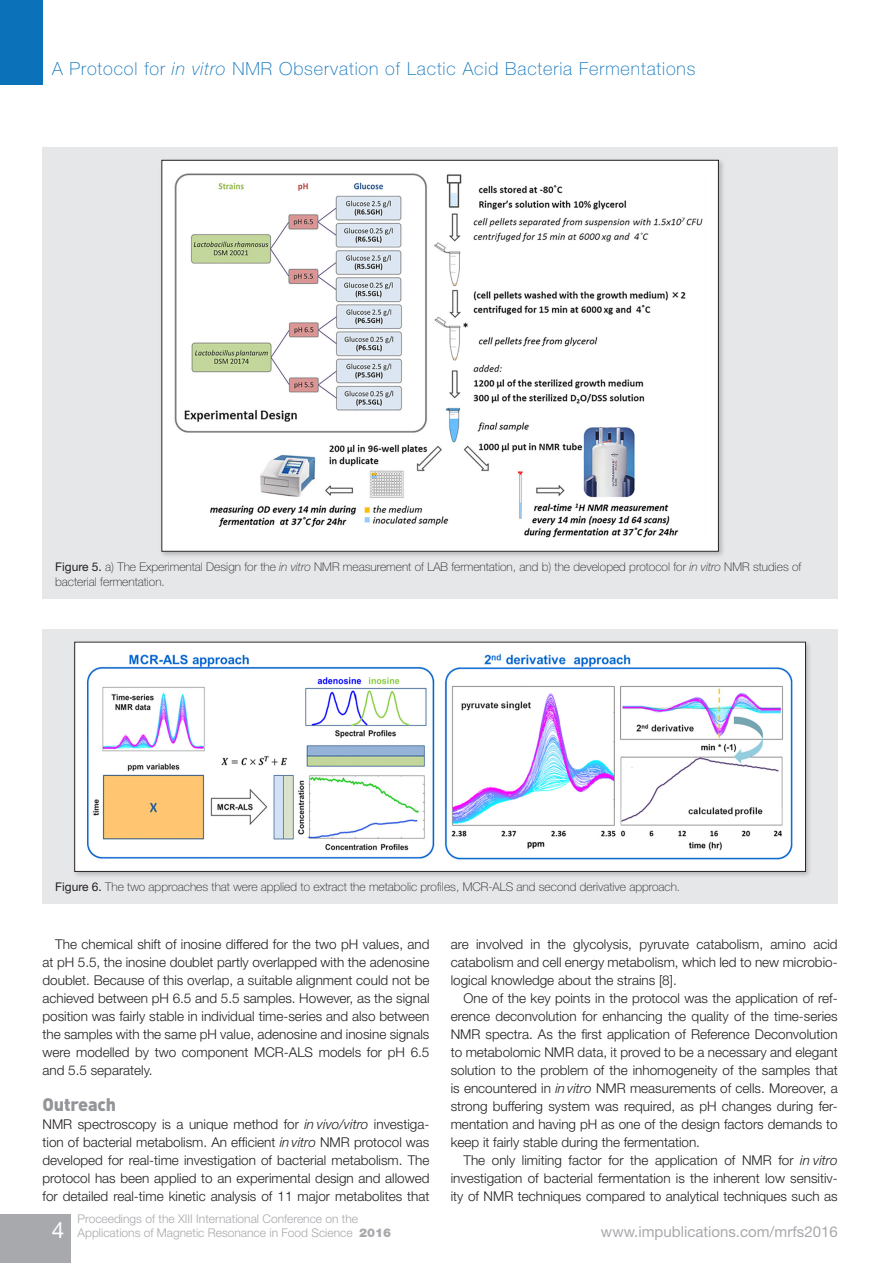
<style>
.page{position:relative;width:893px;height:1263px;background:#fff}
.page>*{position:absolute;margin:0;border:0;box-sizing:border-box;transform-origin:0 0}
.t1{font:22.5px "Helvetica Neue LT Std";color:#fff}
.t2{font:100 18px "Helvetica Neue LT Std";letter-spacing:.05em;color:#0b72ba}
.Head_A{font:900 18px "DINOT";letter-spacing:-.01em;color:#939598}
.t3{font:15px "Helvetica Neue LT Std";color:#a8a9ad}
.Body{font:300 13.5px/18px "Helvetica Neue";color:#231f20;text-align:justify}
.Body_No_Indent{font:300 13.5px/18px "Helvetica Neue";color:#231f20;text-align:justify}
.t4{font:100 12px/15px "Helvetica Neue LT Std";color:#231f20}
.t5{font:300 12px/14.4px "Helvetica Neue";color:#a8a9ad}
.s1{font-style:italic}
.s2{font-weight:400}
.s3{font-family:"Helvetica Neue LT Std";font-weight:900}
</style>
<div class="page">
<div style="left:0;top:0;width:43px;height:85px;background:#0b72ba"></div>
<div style="left:0;top:1214px;width:71px;height:49px;background:#a8a9ad"></div>
<div style="left:43px;top:147px;width:795px;height:451px;background:#e6e7e9"></div>
<div style="left:159px;top:158px;width:566px;height:400px;background:#231f20;opacity:.25"></div>
<img style="left:164px;top:162px;width:553px;height:387px">
<div style="left:43px;top:629px;width:795px;height:275px;background:#e6e7e9"></div>
<div style="left:72px;top:639px;width:740px;height:239px;background:#231f20;opacity:.25"></div>
<img style="left:76px;top:644px;width:728px;height:226px">
<div style="left:74px;top:642px;width:732px;height:230px;border:1px solid #231f20"></div>
<h2 class="t2" style="left:52px;top:58px;width:645px">A Protocol for <span class="s1">in vitro</span> NMR Observation of Lactic Acid Bacteria Fermentations</h2>
<p class="t4" style="left:55px;top:559px;width:748px"><span class="s2">Figure 5.</span> a) The Experimental Design for the <span class="s1">in vitro</span> NMR measurement of LAB fermentation, and b) the developed protocol for <span class="s1">in vitro</span> NMR studies of bacterial fermentation.</p>
<p class="t4" style="left:55px;top:879px;width:626px"><span class="s2">Figure 6.</span> The two approaches that were applied to extract the metabolic profiles, MCR-ALS and second derivative approach.</p>
<p class="Body" style="left:43px;top:935px;width:388px;text-indent:13px">The chemical shift of inosine differed for the two pH values, and at pH 5.5, the inosine doublet partly overlapped with the adenosine doublet. Because of this overlap, a suitable alignment could not be achieved between pH 6.5 and 5.5 samples. However, as the signal position was fairly stable in individual time-series and also between the samples with the same pH value, adenosine and inosine signals were modelled by two component MCR-ALS models for pH 6.5 and 5.5 separately.</p>
<p class="Head_A" style="left:43px;top:1092px;width:75px">Outreach</p>
<p class="Body_No_Indent" style="left:43px;top:1115px;width:388px">NMR spectroscopy is a unique method for <span class="s1">in vivo/vitro</span> investiga&shy;tion of bacterial metabolism. An efficient <span class="s1">in vitro</span> NMR protocol was developed for real-time investigation of bacterial metabolism. The protocol has been applied to an experimental design and allowed for detailed real-time kinetic analysis of 11 major metabolites that</p>
<h1 class="t1" style="left:52px;top:1216px;width:14px">4</h1>
<p class="t5" style="left:78px;top:1211px;width:315px">Proceedings of the XIII International Conference on the<br>Applications of Magnetic Resonance in Food Science <span class="s3">2016</span></p>
<p class="Body_No_Indent" style="left:451px;top:935px;width:388px">are involved in the glycolysis, pyruvate catabolism, amino acid catabolism and cell energy metabolism, which led to new microbio&shy;logical knowledge about the strains [8].</p>
<p class="Body" style="left:451px;top:989px;width:388px;text-indent:13px">One of the key points in the protocol was the application of ref&shy;erence deconvolution for enhancing the quality of the time-series NMR spectra. As the first application of Reference Deconvolution to metabolomic NMR data, it proved to be a necessary and elegant solution to the problem of the inhomogeneity of the samples that is encountered in <span class="s1">in vitro</span> NMR measurements of cells. Moreover, a strong buffering system was required, as pH changes during fer&shy;mentation and having pH as one of the design factors demands to keep it fairly stable during the fermentation.</p>
<p class="Body" style="left:451px;top:1151px;width:388px;text-indent:13px">The only limiting factor for the application of NMR for <span class="s1">in vitro </span>investigation of bacterial fermentation is the inherent low sensitiv&shy;ity of NMR techniques compared to analytical techniques such as</p>
<p class="t3" style="left:601px;top:1223px;width:238px">www.impublications.com/mrfs2016</p>
</div>
